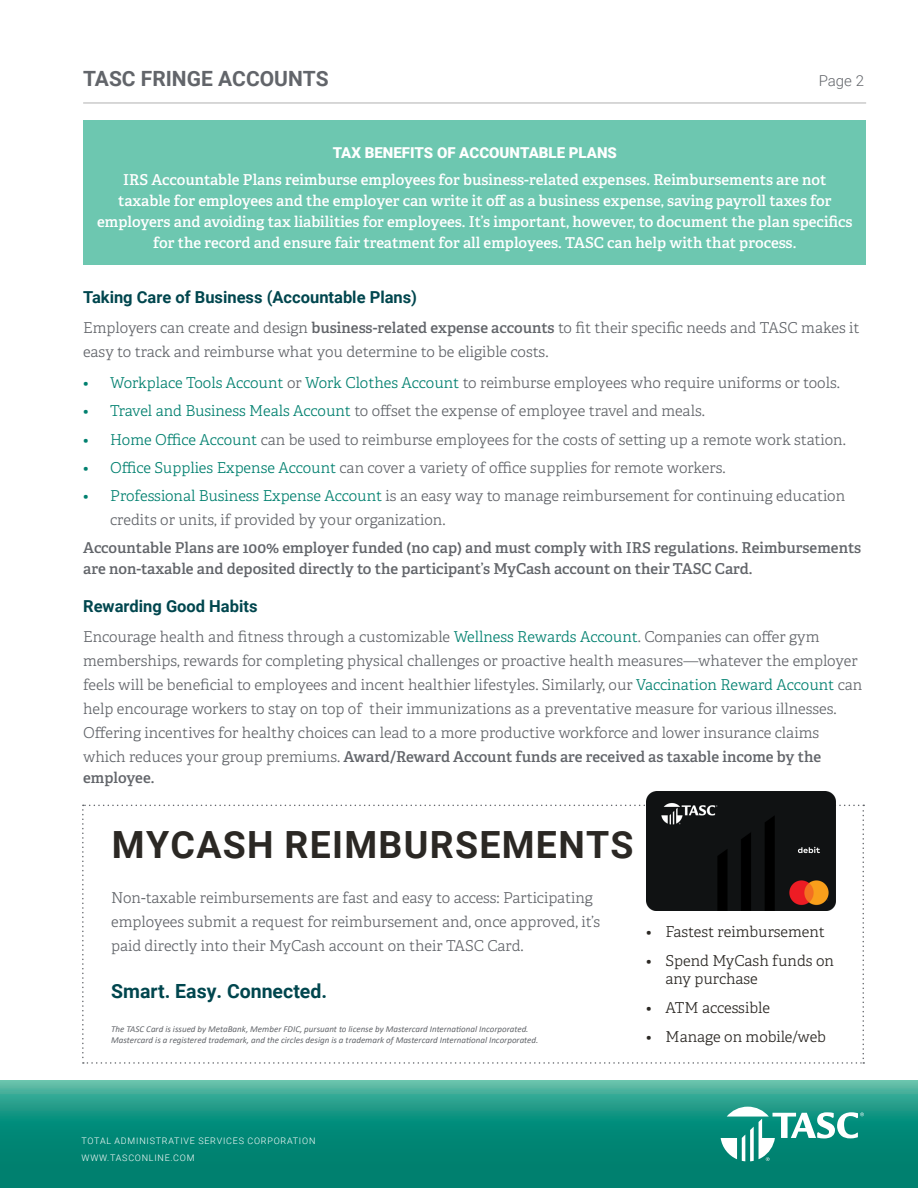
<style>
.page{position:relative;width:918px;height:1188px;background:#fff}
.page>*{position:absolute;margin:0;border:0;box-sizing:border-box;transform-origin:0 0}
.Headline{font:700 37.5px "Roboto";letter-spacing:.035em;color:#2b2824}
.t1{font:700 21px "Roboto";color:#62656a}
.Body{font:700 19.5px "Roboto";color:#00464e}
.Body-2{font:700 16.5px "Roboto";color:#00464e}
.Body-3{font:300 15px/24px "Adelle";color:#62656a}
.Body-4{font:600 15px/21px "Adelle";color:#fff;text-align:center}
.Body-5{font:600 15px/21px "Adelle";color:#62656a}
.t2{font:300 15px/18px "Adelle";color:#2b2824}
.Body-6{font:900 15px "Roboto";color:#fff}
.t3{font:300 15px "Roboto";color:#62656a}
.Sub_2{font:italic 9px/10.8px "Calibri";color:#62656a}
.t4{font:300 9px "Roboto";letter-spacing:.085em;color:#fff}
.s1{font-weight:600}
.s2{color:#00806f}
</style>
<div class="page">
<svg style="left:82px;top:805px;width:782px;height:259px"></svg>
<svg style="left:0;top:1080px;width:918px;height:108px;background:#14917f"></svg>
<svg style="left:721px;top:1107px;width:143px;height:54px"></svg>
<hr style="left:83px;top:103px;width:783px;height:1px;background:#b1b1b1">
<div style="left:84px;top:120px;width:782px;height:145px;background:#6dc7b0"></div>
<img style="left:647px;top:791px;width:189px;height:119px">
<p class="t1" style="left:83px;top:63px;width:247px">TASC FRINGE ACCOUNTS</p>
<p class="t3" style="left:819px;top:70px;width:47px">Page 2</p>
<p class="Body-6" style="left:333px;top:142px;width:286px">TAX BENEFITS OF ACCOUNTABLE PLANS</p>
<p class="Body-4" style="left:97px;top:170px;width:757px">IRS Accountable Plans reimburse employees for business-related expenses. Reimbursements are not taxable for employees and the employer can write it off as a business expense, saving payroll taxes for employers and avoiding tax liabilities for employees. It’s important, however, to document the plan specifics for the record and ensure fair treatment for all employees. TASC can help with that process.</p>
<p class="Body-2" style="left:83px;top:285px;width:335px">Taking Care of Business (Accountable Plans)</p>
<p class="Body-3" style="left:83px;top:316px;width:778px">Employers can create and design <span class="s1">business-related expense accounts</span> to fit their specific needs and TASC makes it easy to track and reimburse what you determine to be eligible costs.</p>
<p class="Body-3" style="left:83px;top:371px;width:758px"><span class="s2">• Workplace Tools Account</span> or <span class="s2">Work Clothes Account</span> to reimburse employees who require uniforms or tools.</p>
<p class="Body-3" style="left:83px;top:399px;width:623px"><span class="s2">• Travel and Business Meals Account</span> to offset the expense of employee travel and meals.</p>
<p class="Body-3" style="left:83px;top:428px;width:764px"><span class="s2">• Home Office Account</span> can be used to reimburse employees for the costs of setting up a remote work station.</p>
<p class="Body-3" style="left:83px;top:456px;width:644px"><span class="s2">• Office Supplies Expense Account</span> can cover a variety of office supplies for remote workers.</p>
<p class="Body-3" style="left:110px;top:484px;width:737px;text-indent:-27px"><span class="s2">• Professional Business Expense Account</span> is an easy way to manage reimbursement for continuing education credits or units, if provided by your organization.</p>
<p class="Body-5" style="left:83px;top:538px;width:780px">Accountable Plans are 100% employer funded (no cap) and must comply with IRS regulations. Reimbursements are non-taxable and deposited directly to the participant’s MyCash account on their TASC Card.</p>
<p class="Body-2" style="left:83px;top:594px;width:176px">Rewarding Good Habits</p>
<p class="Body-3" style="left:83px;top:625px;width:781px">Encourage health and fitness through a customizable <span class="s2">Wellness Rewards Account</span>. Companies can offer gym memberships, rewards for completing physical challenges or proactive health measures—whatever the employer feels will be beneficial to employees and incent healthier lifestyles. Similarly, our <span class="s2">Vaccination Reward Account</span> can help encourage workers to stay on top of their immunizations as a preventative measure for various illnesses.<br>Offering incentives for healthy choices can lead to a more productive workforce and lower insurance claims which reduces your group premiums. <span class="s1">Award/Reward Account funds are received as taxable income by the</span></p>
<p class="Body-5" style="left:83px;top:768px;width:73px">employee.</p>
<p class="Headline" style="left:112px;top:819px;width:523px">MYCASH REIMBURSEMENTS</p>
<p class="Body-3" style="left:111px;top:886px;width:490px">Non-taxable reimbursements are fast and easy to access: Participating employees submit a request for reimbursement and, once approved, it’s paid directly into their MyCash account on their TASC Card.</p>
<p class="Body" style="left:111px;top:977px;width:217px">Smart. Easy. Connected.</p>
<p class="Sub_2" style="left:111px;top:1023px;width:429px">The TASC Card is issued by MetaBank, Member FDIC, pursuant to license by Mastercard International Incorporated.<br>Mastercard is a registered trademark, and the circles design is a trademark of Mastercard International Incorporated.</p>
<p class="t2" style="left:646px;top:923px;width:180px">• Fastest reimbursement</p>
<p class="t2" style="left:666px;top:952px;width:170px;text-indent:-20px">• Spend MyCash funds on any purchase</p>
<p class="t2" style="left:646px;top:999px;width:125px">• ATM accessible</p>
<p class="t2" style="left:646px;top:1027px;width:181px">• Manage on mobile/web</p>
<p class="t4" style="left:82px;top:1135px;width:235px">TOTAL ADMINISTRATIVE SERVICES CORPORATION</p>
<p class="t4" style="left:82px;top:1151px;width:115px">WWW.TASCONLINE.COM</p>
</div>
